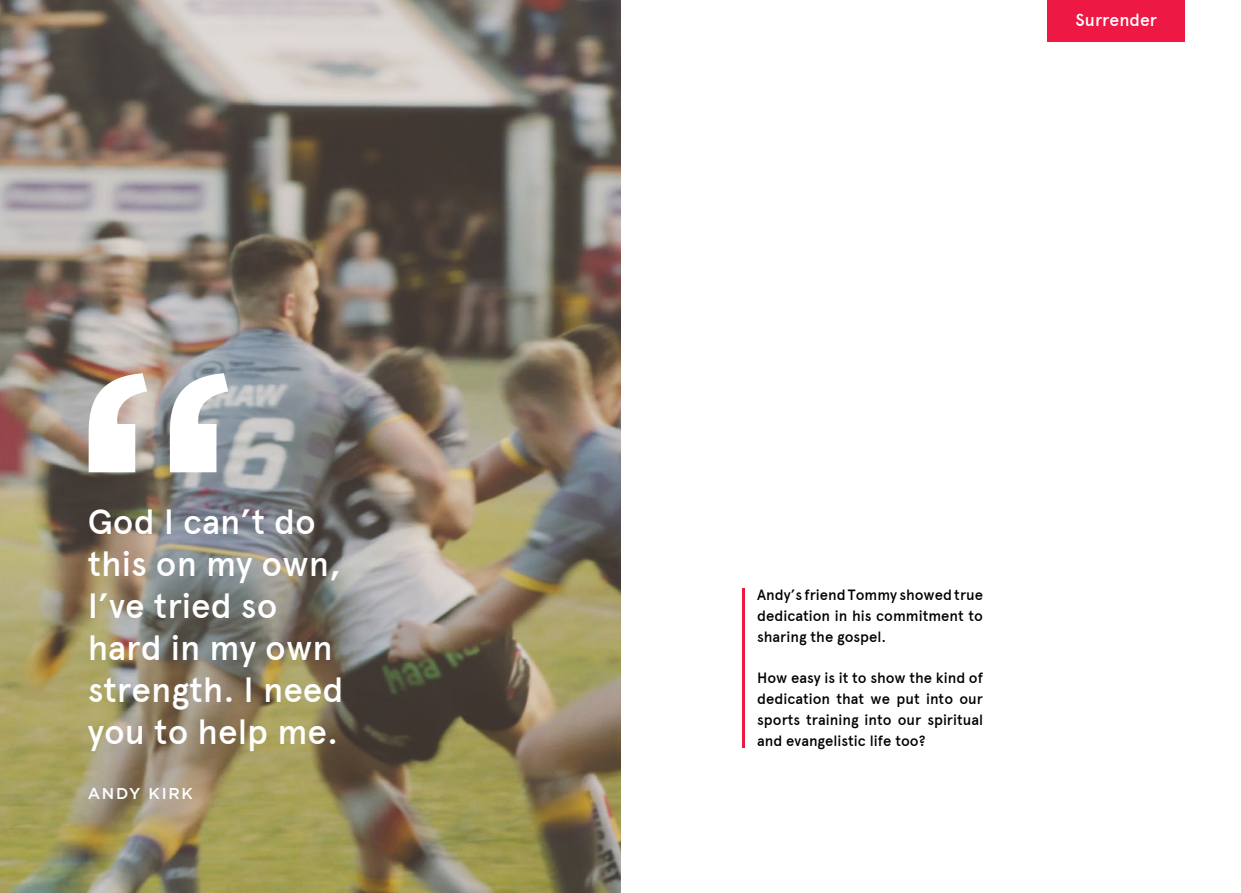
<style>
.page{position:relative;width:1241px;height:893px;background:#fff}
.page>*{position:absolute;margin:0;border:0;box-sizing:border-box;transform-origin:0 0}
.t1{font:500 350px "Gotham";color:#fff}
.t2{font:500 35px/42px "Apercu";color:#fff}
.t3{font:500 17.5px "Apercu";color:#fff}
.t4{font:500 15.75px "Gotham";letter-spacing:.11em;color:#fff}
.t5{font:500 14.88px/20.8px "Apercu";color:#000;text-align:justify}
</style>
<div class="page">
<img style="left:0;top:0;width:620px;height:893px">
<hr style="left:741px;top:588px;width:3px;height:160px;background:#ed1844">
<div style="left:1047px;top:0;width:138px;height:42px;background:#ed1844"></div>
<h1 class="t1" style="left:67px;top:297px;width:177px">“</h1>
<h2 class="t2" style="left:88px;top:501px;width:257px">God I can’t do this on my own,<br>I’ve tried so hard in my own strength. I need you to help me.</h2>
<p class="t4" style="left:88px;top:784px;width:107px">ANDY KIRK</p>
<p class="t3" style="left:1075px;top:10px;width:83px">Surrender</p>
<p class="t5" style="left:757px;top:584px;width:227px">Andy’s friend Tommy showed true dedication in his commitment to sharing the gospel.</p>
<p class="t5" style="left:757px;top:668px;width:227px">How easy is it to show the kind of dedication that we put into our sports training into our spiritual and evangelistic life too?</p>
</div>
